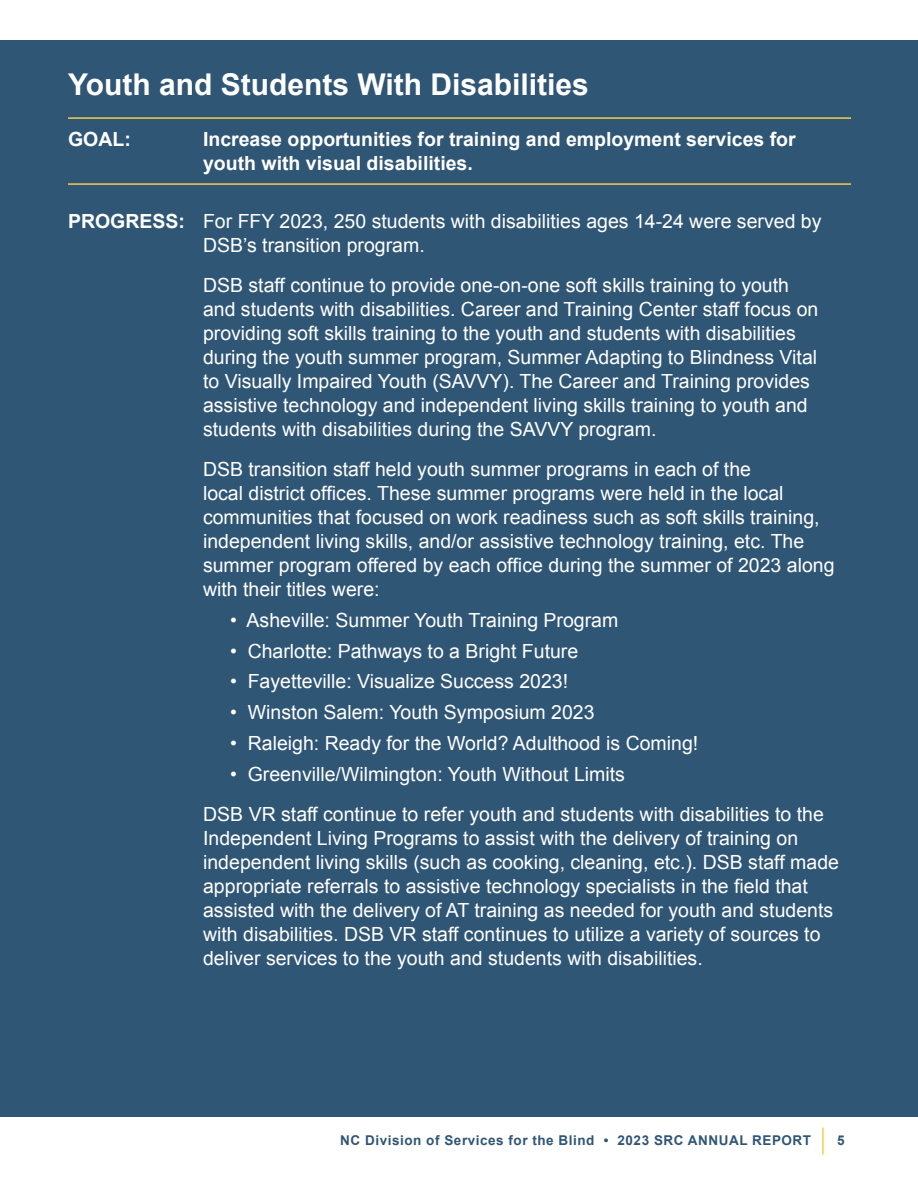
<style>
.page{position:relative;width:918px;height:1188px;background:#fff}
.page>*{position:absolute;margin:0;border:0;box-sizing:border-box;transform-origin:0 0}
.t1{font:700 30px "Arial";color:#fff}
.t2{font:19.5px/24px "Arial";color:#fff}
.t3{font:700 19.5px/24px "Arial";color:#fff}
.t4{font:700 13.5px "Arial";letter-spacing:.04em;color:#305676}
.s1{font-weight:700}
</style>
<div class="page">
<hr style="left:822px;top:1128px;width:2px;height:27px;background:#f7cb4f">
<div style="left:0;top:40px;width:918px;height:1077px;background:#305676"></div>
<hr style="left:68px;top:117px;width:783px;height:2px;background:#f7cb4f">
<hr style="left:68px;top:183px;width:783px;height:2px;background:#f7cb4f">
<h1 class="t1" style="left:68px;top:65px;width:522px">Youth and Students With Disabilities</h1>
<p class="t3" style="left:68px;top:128px;width:64px">GOAL:</p>
<p class="t3" style="left:203px;top:128px;width:594px">Increase opportunities for training and employment services for youth with visual disabilities.</p>
<p class="t2" style="left:203px;top:209px;width:620px;text-indent:-135px"><span class="s1">PROGRESS:</span> For FFY 2023, 250 students with disabilities ages 14-24 were served by<br>DSB’s transition program.</p>
<p class="t2" style="left:203px;top:273px;width:617px">DSB staff continue to provide one-on-one soft skills training to youth and students with disabilities. Career and Training Center staff focus on providing soft skills training to the youth and students with disabilities during the youth summer program, Summer Adapting to Blindness Vital to Visually Impaired Youth (SAVVY). The Career and Training provides assistive technology and independent living skills training to youth and students with disabilities during the SAVVY program.</p>
<p class="t2" style="left:203px;top:457px;width:633px">DSB transition staff held youth summer programs in each of the<br>local district offices. These summer programs were held in the local communities that focused on work readiness such as soft skills training, independent living skills, and/or assistive technology training, etc. The summer program offered by each office during the summer of 2023 along with their titles were:</p>
<p class="t2" style="left:230px;top:608px;width:390px">• Asheville: Summer Youth Training Program</p>
<p class="t2" style="left:230px;top:639px;width:350px">• Charlotte: Pathways to a Bright Future</p>
<p class="t2" style="left:230px;top:670px;width:340px">• Fayetteville: Visualize Success 2023!</p>
<p class="t2" style="left:230px;top:700px;width:366px">• Winston Salem: Youth Symposium 2023</p>
<p class="t2" style="left:230px;top:731px;width:470px">• Raleigh: Ready for the World? Adulthood is Coming!</p>
<p class="t2" style="left:203px;top:754px;width:622px;line-height:40.2px;text-indent:27px">• Greenville/Wilmington: Youth Without Limits<br>DSB VR staff continue to refer youth and students with disabilities to the</p>
<p class="t2" style="left:203px;top:826px;width:637px">Independent Living Programs to assist with the delivery of training on independent living skills (such as cooking, cleaning, etc.). DSB staff made appropriate referrals to assistive technology specialists in the field that assisted with the delivery of AT training as needed for youth and students with disabilities. DSB VR staff continues to utilize a variety of sources to deliver services to the youth and students with disabilities.</p>
<p class="t4" style="left:340px;top:1131px;width:472px">NC Division of Services for the Blind • 2023 SRC ANNUAL REPORT</p>
<p class="t4" style="left:837px;top:1131px;width:9px">5</p>
</div>
